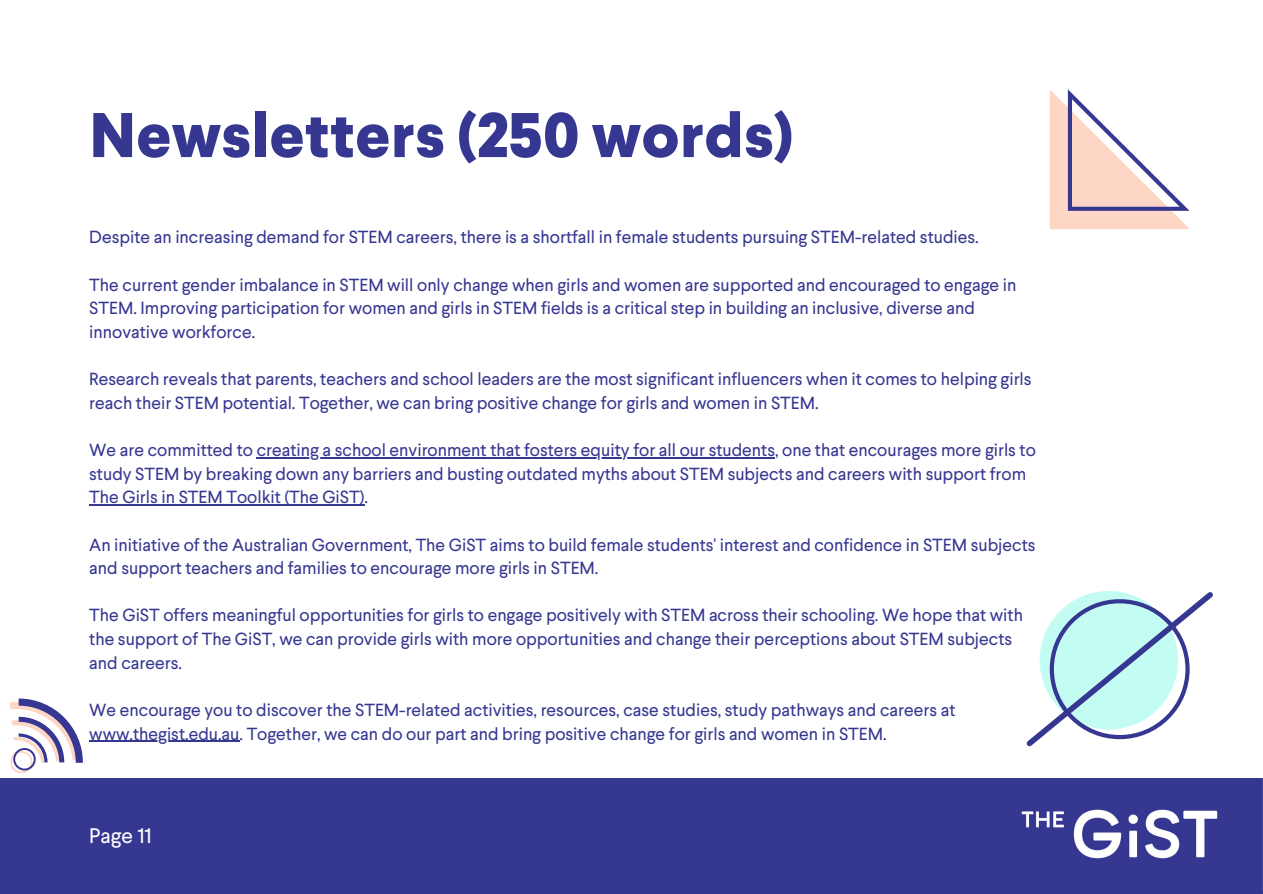
<style>
.page{position:relative;width:1263px;height:894px;background:#fff}
.page>*{position:absolute;margin:0;border:0;box-sizing:border-box;transform-origin:0 0}
.t1{font:800 62.85px "Larsseit";color:#363791}
.t2{font:21px "Larsseit";color:#fff}
.t3{font:17.55px/23.5px "Larsseit";color:#363791}
</style>
<div class="page">
<div style="left:0;top:778px;width:1263px;height:115px;background:#363791"></div>
<img style="left:1021px;top:809px;width:197px;height:50px">
<svg style="left:10px;top:698px;width:73px;height:75px"></svg>
<svg style="left:1050px;top:89px;width:140px;height:140px"></svg>
<hr style="left:257px;top:457px;width:518px;height:1px;background:#363791">
<hr style="left:89px;top:504px;width:276px;height:1px;background:#363791">
<hr style="left:89px;top:740px;width:151px;height:1px;background:#363791">
<svg style="left:1026px;top:591px;width:187px;height:156px"></svg>
<p class="t1" style="left:89px;top:109px;width:706px">Newsletters (250 words)</p>
<p class="t3" style="left:89px;top:227px;width:891px">Despite an increasing demand for STEM careers, there is a shortfall in female students pursuing STEM-related studies.</p>
<p class="t3" style="left:89px;top:274px;width:928px">The current gender imbalance in STEM will only change when girls and women are supported and encouraged to engage in<br>STEM. Improving participation for women and girls in STEM fields is a critical step in building an inclusive, diverse and innovative workforce.</p>
<p class="t3" style="left:89px;top:368px;width:944px">Research reveals that parents, teachers and school leaders are the most significant influencers when it comes to helping girls reach their STEM potential. Together, we can bring positive change for girls and women in STEM.</p>
<p class="t3" style="left:89px;top:439px;width:948px">We are committed to creating a school environment that fosters equity for all our students, one that encourages more girls to study STEM by breaking down any barriers and busting outdated myths about STEM subjects and careers with support from<br>The Girls in STEM Toolkit (The GiST).</p>
<p class="t3" style="left:89px;top:534px;width:948px">An initiative of the Australian Government, The GiST aims to build female students' interest and confidence in STEM subjects and support teachers and families to encourage more girls in STEM.</p>
<p class="t3" style="left:89px;top:604px;width:935px">The GiST offers meaningful opportunities for girls to engage positively with STEM across their schooling. We hope that with the support of The GiST, we can provide girls with more opportunities and change their perceptions about STEM subjects and careers.</p>
<p class="t3" style="left:89px;top:699px;width:868px">We encourage you to discover the STEM-related activities, resources, case studies, study pathways and careers at www.thegist.edu.au. Together, we can do our part and bring positive change for girls and women in STEM.</p>
<p class="t2" style="left:89px;top:826px;width:64px">Page 11</p>
</div>
